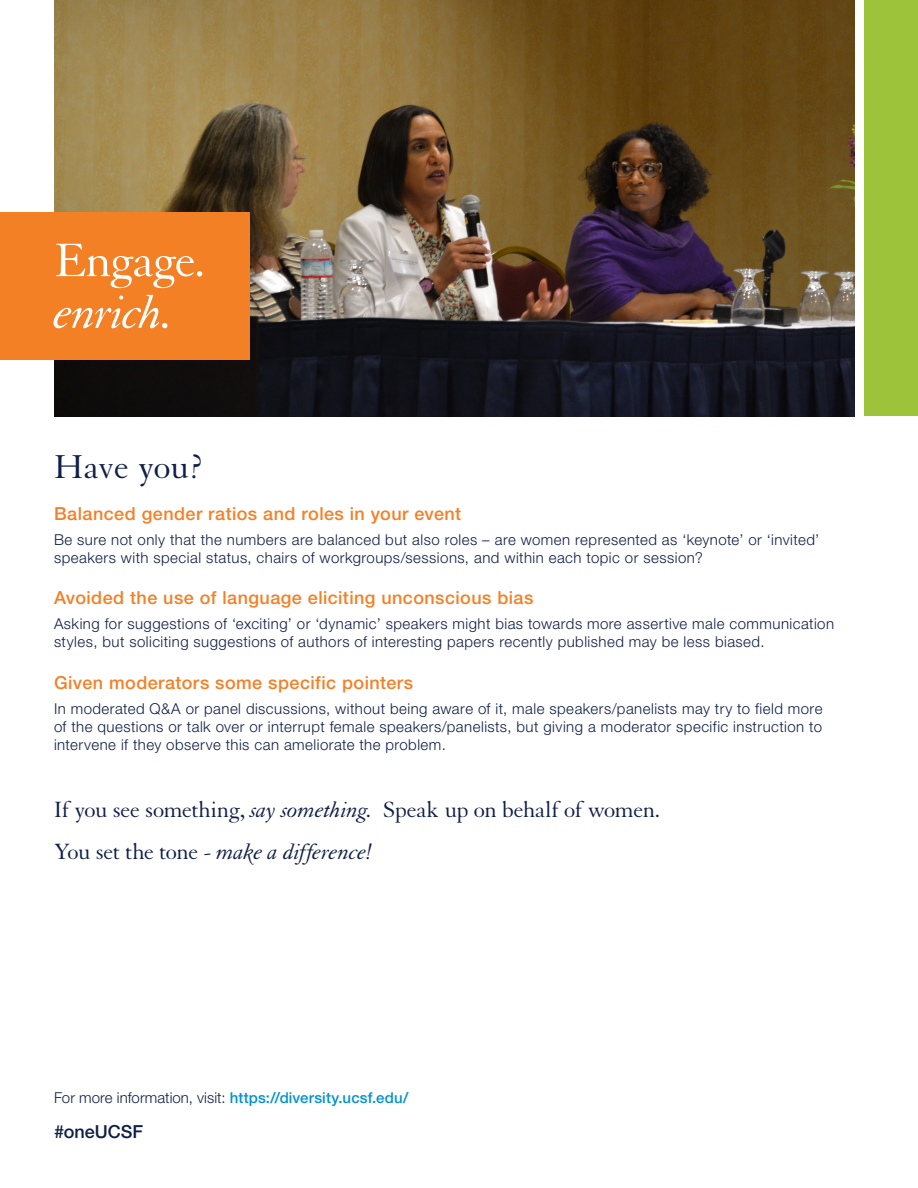
<style>
.page{position:relative;width:918px;height:1188px;background:#fff}
.page>*{position:absolute;margin:0;border:0;box-sizing:border-box;transform-origin:0 0}
.t1{font:36px "Granjon LT Std";letter-spacing:-.02em;color:#101f46}
.t2{font:24px "Granjon LT Std";letter-spacing:-.015em;color:#101f46}
.t3{font:italic 24px "Granjon LT Std";letter-spacing:-.02em;color:#101f46}
.t4{font:500 18px "Helvetica Neue LT Std";letter-spacing:.025em;color:#f48026}
.t5{font:500 18px "Helvetica Neue LT Std";color:#101f46}
.t6{font:300 15px/18px "Helvetica Neue LT Std";letter-spacing:.03em;color:#101f46}
.t7{font:500 15px "Helvetica Neue LT Std";letter-spacing:.005em;color:#0093d0}
.s1{font-style:italic}
.s2{font-style:normal}
.s3{font-weight:300;color:#101f46}
</style>
<div class="page">
<img style="left:54px;top:0;width:800px;height:416px">
<div style="left:0;top:212px;width:250px;height:148px;background:#f48026"></div>
<svg style="left:53px;top:295px;width:114px;height:33px"></svg>
<svg style="left:56px;top:244px;width:146px;height:44px"></svg>
<div style="left:865px;top:0;width:53px;height:416px;background:#9dc33b"></div>
<p class="t1" style="left:54px;top:448px;width:153px">Have you?</p>
<p class="t4" style="left:54px;top:503px;width:409px">Balanced gender ratios and roles in your event</p>
<p class="t6" style="left:54px;top:530px;width:767px">Be sure not only that the numbers are balanced but also roles – are women represented as ‘keynote’ or ‘invited’ speakers with special status, chairs of workgroups/sessions, and within each topic or session?</p>
<p class="t4" style="left:54px;top:587px;width:481px">Avoided the use of language eliciting unconscious bias</p>
<p class="t6" style="left:54px;top:614px;width:782px">Asking for suggestions of ‘exciting’ or ‘dynamic’ speakers might bias towards more assertive male communication styles, but soliciting suggestions of authors of interesting papers recently published may be less biased.</p>
<p class="t4" style="left:54px;top:672px;width:361px">Given moderators some specific pointers</p>
<p class="t6" style="left:54px;top:699px;width:770px;text-align:justify">In moderated Q&amp;A or panel discussions, without being aware of it, male speakers/panelists may try to field more of the questions or talk over or interrupt female speakers/panelists, but giving a moderator specific instruction to intervene if they observe this can ameliorate the problem.</p>
<p class="t2" style="left:54px;top:797px;width:608px">If you see something, <span class="s1">say something.</span> Speak up on behalf of women.</p>
<p class="t3" style="left:54px;top:839px;width:320px"><span class="s2">You set the tone -</span> make a difference!</p>
<p class="t7" style="left:54px;top:1089px;width:356px"><span class="s3">For more information, visit:</span> https://diversity.ucsf.edu/</p>
<p class="t5" style="left:54px;top:1121px;width:91px">#oneUCSF</p>
</div>
